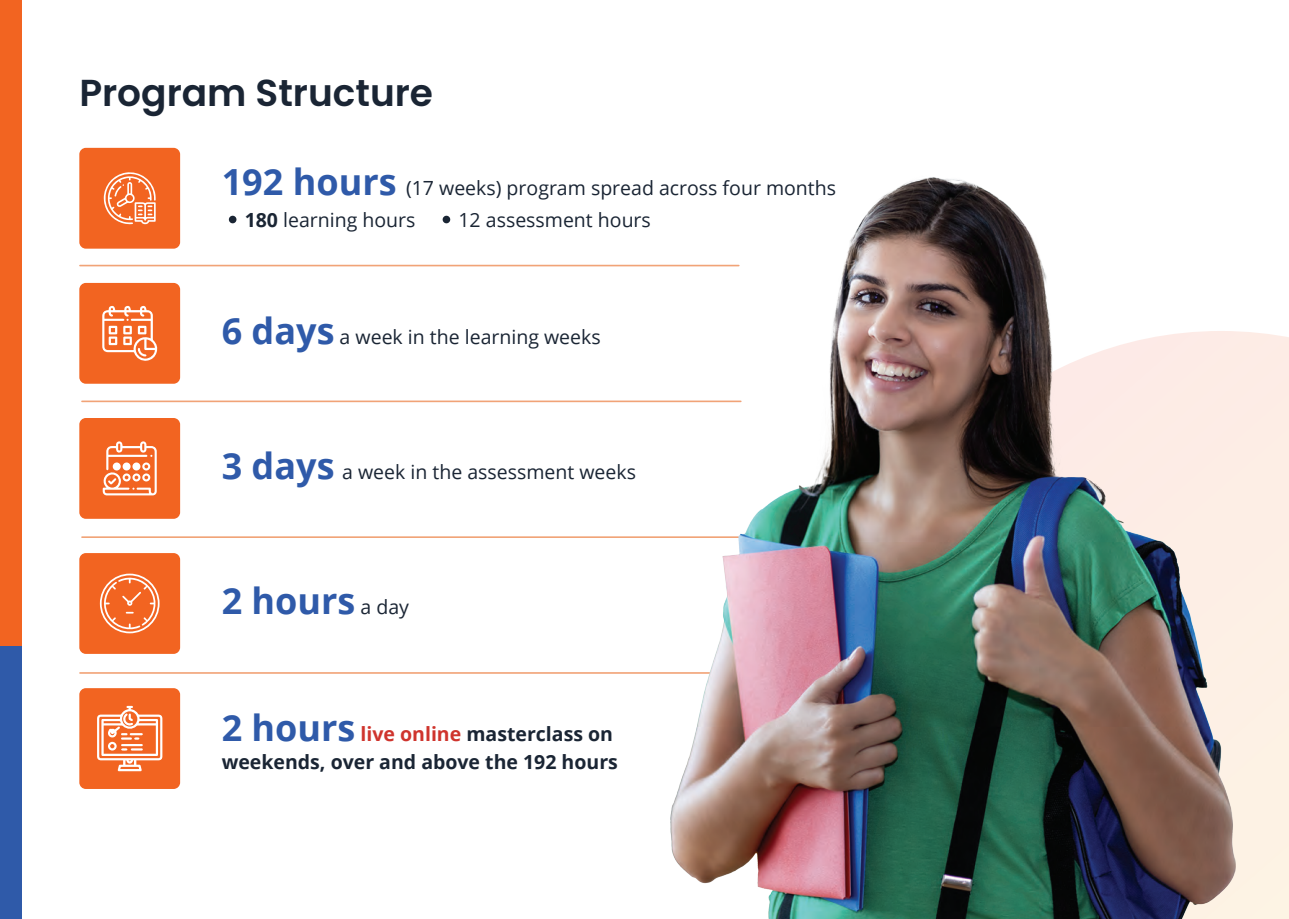
<style>
.page{position:relative;width:1289px;height:919px;background:#fff}
.page>*{position:absolute;margin:0;border:0;box-sizing:border-box;transform-origin:0 0}
.t1{font:600 37.5px "Poppins";color:#1a2534}
.t2{font:700 36px "Open Sans";color:#2f5aa9}
.t3{font:19.5px/31.7px "Open Sans";color:#1a2534}
.t4{font:700 19.5px/28.5px "Open Sans";color:#1a2534}
.s1{font-weight:700;font-size:36px;color:#2f5aa9}
.s2{font-weight:700}
.s3{font-weight:400;font-size:19.5px;color:#1a2534}
.s4{font-size:36px;color:#2f5aa9}
.s5{color:#cf342d}
</style>
<div class="page">
<div style="left:79px;top:418px;width:101px;height:100px;background:#f26421;border-radius:7px"></div>
<div style="left:79px;top:283px;width:101px;height:100px;background:#f26421;border-radius:7px"></div>
<div style="left:79px;top:553px;width:101px;height:100px;background:#f26421;border-radius:7px"></div>
<svg style="left:100px;top:573px;width:60px;height:60px"></svg>
<div style="left:79px;top:688px;width:101px;height:100px;background:#f26421;border-radius:7px"></div>
<div style="left:79px;top:148px;width:101px;height:101px;background:#f26421;border-radius:7px"></div>
<hr style="left:80px;top:265px;width:658px;height:1px;background:#f1a377">
<hr style="left:82px;top:400px;width:658px;height:2px;background:#f1a377">
<hr style="left:82px;top:536px;width:658px;height:2px;background:#f1a377">
<hr style="left:80px;top:672px;width:658px;height:1px;background:#f1a377">
<div style="left:229px;top:216px;width:7px;height:7px;background:#1a2534;border-radius:50%"></div>
<div style="left:442px;top:216px;width:8px;height:7px;background:#1a2534;border-radius:50%"></div>
<svg style="left:103px;top:172px;width:53px;height:52px"></svg>
<svg style="left:102px;top:306px;width:56px;height:55px"></svg>
<svg style="left:103px;top:441px;width:54px;height:54px"></svg>
<svg style="left:97px;top:705px;width:65px;height:66px"></svg>
<div style="left:1235px;top:331px;width:53px;height:587px;background:#fdf0e5"></div>
<img style="left:670px;top:177px;width:565px;height:741px">
<div style="left:0;top:0;width:21px;height:652px;background:#f26421"></div>
<div style="left:0;top:647px;width:21px;height:271px;background:#2f5aa9"></div>
<h1 class="t1" style="left:79px;top:71px;width:355px">Program Structure</h1>
<p class="t3" style="left:245px;top:172px;width:593px;text-indent:-23px"><span class="s1">192 hours</span> (17 weeks) program spread across four months<br><span class="s2">180</span> learning hours</p>
<p class="t3" style="left:458px;top:203px;width:194px">12 assessment hours</p>
<p class="t3" style="left:222px;top:320px;width:380px"><span class="s1">6 days</span> a week in the learning weeks</p>
<p class="t3" style="left:222px;top:455px;width:416px"><span class="s1">3 days</span> a week in the assessment weeks</p>
<h2 class="t2" style="left:222px;top:575px;width:189px">2 hours <span class="s3">a day</span></h2>
<p class="t4" style="left:222px;top:719px;width:397px"><span class="s4">2 hours</span> <span class="s5">live online</span> masterclass on weekends, over and above the 192 hours</p>
</div>
